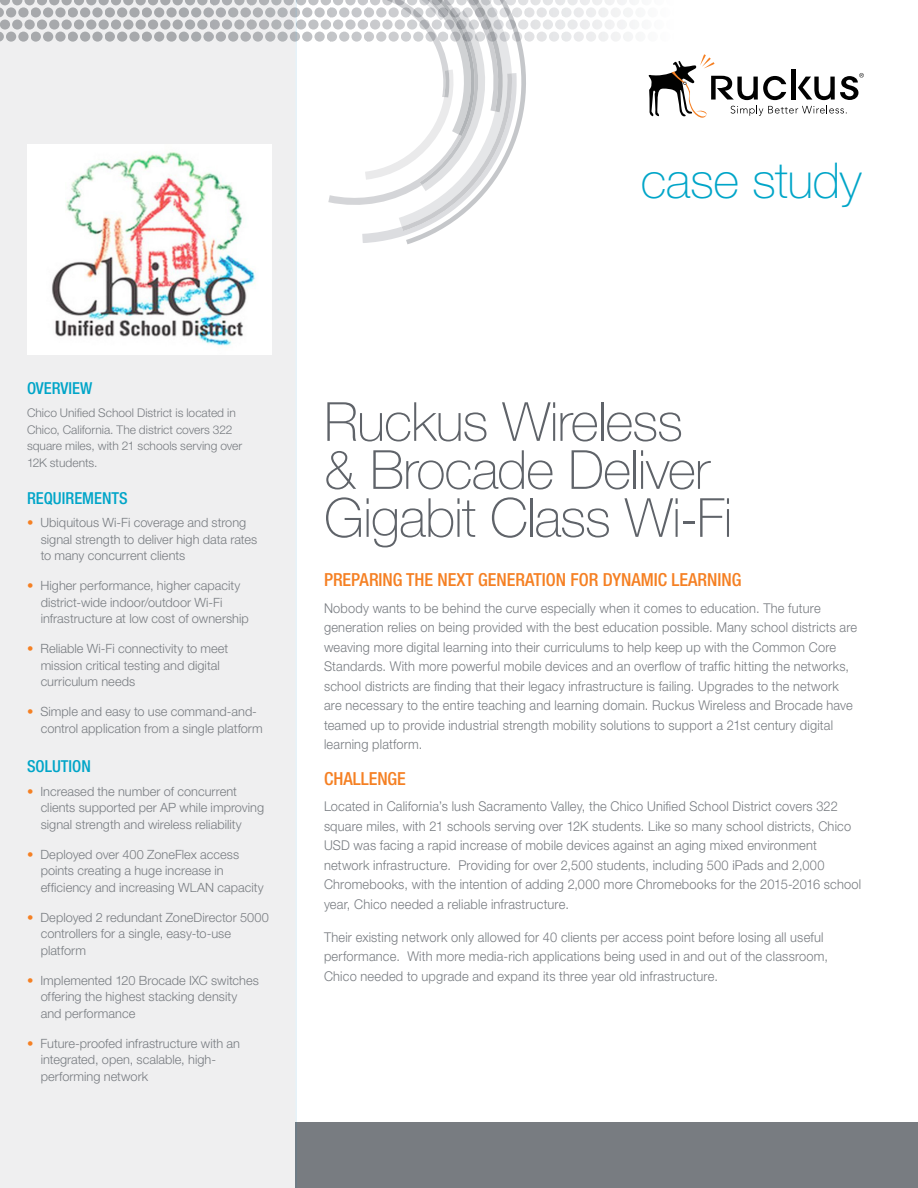
<style>
.page{position:relative;width:918px;height:1188px;background:#fff}
.page>*{position:absolute;margin:0;border:0;box-sizing:border-box;transform-origin:0 0}
.CSAF_Body_Text{font:100 54px/48px "Helvetica Neue LT Std";letter-spacing:-.02em;color:#5f6369}
.t1{font:100 49.5px "Helvetica Neue LT Std";letter-spacing:-.01em;color:#00a5c8}
.CSAF_Subheads_All_Ca{font:500 condensed 18px "Helvetica Neue LT Std";color:#f58023}
.CSAF_SubheadsBlue_11{font:500 condensed 16.5px "Helvetica Neue LT Std";color:#00a5c8}
.CSAF_Body_Text-2{font:300 13.5px/19.5px "Helvetica Neue LT Std";letter-spacing:.015em;color:#787c81;scale:.95 1}
.CSAF_Body_Text_Inden{font:300 12.75px/16.5px "Helvetica Neue LT Std";letter-spacing:.005em;color:#787c81}
.CSAF_Benefits{font:300 12px/16.5px "Helvetica Neue LT Std";color:#787c81}
.s1{color:#f58023}
</style>
<div class="page">
<svg style="left:297px;top:0;width:567px;height:243px"></svg>
<div style="left:685px;top:32px;width:10px;height:10px;background:#fff;border-radius:5px"></div>
<div style="left:697px;top:32px;width:10px;height:10px;background:#fff;border-radius:5px"></div>
<div style="left:715px;top:0;width:11px;height:5px;background:#fff"></div>
<div style="left:728px;top:0;width:10px;height:5px;background:#fff"></div>
<div style="left:740px;top:0;width:10px;height:5px;background:#fff"></div>
<div style="left:753px;top:0;width:10px;height:5px;background:#fff"></div>
<div style="left:765px;top:0;width:10px;height:5px;background:#fff"></div>
<div style="left:777px;top:0;width:10px;height:5px;background:#fff"></div>
<div style="left:790px;top:0;width:10px;height:5px;background:#fff"></div>
<div style="left:802px;top:0;width:10px;height:5px;background:#fff"></div>
<div style="left:814px;top:0;width:10px;height:5px;background:#fff"></div>
<div style="left:827px;top:0;width:10px;height:5px;background:#fff"></div>
<div style="left:839px;top:0;width:10px;height:5px;background:#fff"></div>
<div style="left:851px;top:0;width:11px;height:5px;background:#fff"></div>
<div style="left:709px;top:7px;width:11px;height:11px;background:#fff;border-radius:5px"></div>
<div style="left:722px;top:7px;width:10px;height:11px;background:#fff;border-radius:5px"></div>
<div style="left:734px;top:7px;width:10px;height:11px;background:#fff;border-radius:5px"></div>
<div style="left:746px;top:7px;width:11px;height:11px;background:#fff;border-radius:5px"></div>
<div style="left:759px;top:7px;width:10px;height:11px;background:#fff;border-radius:5px"></div>
<div style="left:771px;top:7px;width:10px;height:11px;background:#fff;border-radius:5px"></div>
<div style="left:783px;top:7px;width:11px;height:11px;background:#fff;border-radius:5px"></div>
<div style="left:796px;top:7px;width:10px;height:11px;background:#fff;border-radius:5px"></div>
<div style="left:808px;top:7px;width:10px;height:11px;background:#fff;border-radius:5px"></div>
<div style="left:820px;top:7px;width:11px;height:11px;background:#fff;border-radius:5px"></div>
<div style="left:833px;top:7px;width:10px;height:11px;background:#fff;border-radius:5px"></div>
<div style="left:845px;top:7px;width:10px;height:11px;background:#fff;border-radius:5px"></div>
<div style="left:857px;top:7px;width:11px;height:11px;background:#fff;border-radius:5px"></div>
<div style="left:715px;top:20px;width:11px;height:10px;background:#fff;border-radius:5px"></div>
<div style="left:728px;top:20px;width:10px;height:10px;background:#fff;border-radius:5px"></div>
<div style="left:740px;top:20px;width:10px;height:10px;background:#fff;border-radius:5px"></div>
<div style="left:753px;top:20px;width:10px;height:10px;background:#fff;border-radius:5px"></div>
<div style="left:765px;top:20px;width:10px;height:10px;background:#fff;border-radius:5px"></div>
<div style="left:777px;top:20px;width:10px;height:10px;background:#fff;border-radius:5px"></div>
<div style="left:790px;top:20px;width:10px;height:10px;background:#fff;border-radius:5px"></div>
<div style="left:802px;top:20px;width:10px;height:10px;background:#fff;border-radius:5px"></div>
<div style="left:814px;top:20px;width:10px;height:10px;background:#fff;border-radius:5px"></div>
<div style="left:827px;top:20px;width:10px;height:10px;background:#fff;border-radius:5px"></div>
<div style="left:839px;top:20px;width:10px;height:10px;background:#fff;border-radius:5px"></div>
<div style="left:851px;top:20px;width:11px;height:10px;background:#fff;border-radius:5px"></div>
<div style="left:709px;top:32px;width:11px;height:10px;background:#fff;border-radius:5px"></div>
<div style="left:722px;top:32px;width:10px;height:10px;background:#fff;border-radius:5px"></div>
<div style="left:734px;top:32px;width:10px;height:10px;background:#fff;border-radius:5px"></div>
<div style="left:746px;top:32px;width:11px;height:10px;background:#fff;border-radius:5px"></div>
<div style="left:759px;top:32px;width:10px;height:10px;background:#fff;border-radius:5px"></div>
<div style="left:771px;top:32px;width:10px;height:10px;background:#fff;border-radius:5px"></div>
<div style="left:783px;top:32px;width:11px;height:10px;background:#fff;border-radius:5px"></div>
<div style="left:796px;top:32px;width:10px;height:10px;background:#fff;border-radius:5px"></div>
<div style="left:808px;top:32px;width:10px;height:10px;background:#fff;border-radius:5px"></div>
<div style="left:820px;top:32px;width:11px;height:10px;background:#fff;border-radius:5px"></div>
<div style="left:833px;top:32px;width:10px;height:10px;background:#fff;border-radius:5px"></div>
<div style="left:845px;top:32px;width:10px;height:10px;background:#fff;border-radius:5px"></div>
<div style="left:857px;top:32px;width:11px;height:10px;background:#fff;border-radius:5px"></div>
<div style="left:296px;top:1122px;width:622px;height:66px;background:#787c81"></div>
<div style="left:0;top:0;width:297px;height:1188px;background:#efeff0"></div>
<img style="left:27px;top:144px;width:244px;height:210px">
<h2 class="t1" style="left:641px;top:153px;width:223px">case study</h2>
<p class="CSAF_SubheadsBlue_11" style="left:27px;top:378px;width:67px">OVERVIEW</p>
<p class="CSAF_Benefits" style="left:27px;top:405px;width:217px">Chico Unified School District is located in Chico, California. The district covers 322 square miles, with 21 schools serving over 12K students.</p>
<p class="CSAF_SubheadsBlue_11" style="left:27px;top:488px;width:102px">REQUIREMENTS</p>
<p class="CSAF_Body_Text_Inden" style="left:41px;top:514px;width:218px;text-indent:-14px"><span class="s1">•</span> Ubiquitous Wi-Fi coverage and strong signal strength to deliver high data rates to many concurrent clients</p>
<p class="CSAF_Body_Text_Inden" style="left:41px;top:577px;width:210px;text-indent:-14px"><span class="s1">•</span> Higher performance, higher capacity district-wide indoor/outdoor Wi-Fi infrastructure at low cost of ownership</p>
<p class="CSAF_Body_Text_Inden" style="left:41px;top:640px;width:189px;text-indent:-14px"><span class="s1">•</span> Reliable Wi-Fi connectivity to meet mission critical testing and digital curriculum needs</p>
<p class="CSAF_Body_Text_Inden" style="left:41px;top:703px;width:224px;text-indent:-14px"><span class="s1">•</span> Simple and easy to use command-and&shy;control application from a single platform</p>
<p class="CSAF_SubheadsBlue_11" style="left:27px;top:757px;width:65px">SOLUTION</p>
<p class="CSAF_Body_Text_Inden" style="left:41px;top:783px;width:225px;text-indent:-14px"><span class="s1">•</span> Increased the number of concurrent clients supported per AP while improving signal strength and wireless reliability</p>
<p class="CSAF_Body_Text_Inden" style="left:41px;top:846px;width:225px;text-indent:-14px"><span class="s1">•</span> Deployed over 400 ZoneFlex access points creating a huge increase in efficiency and increasing WLAN capacity</p>
<p class="CSAF_Body_Text_Inden" style="left:41px;top:909px;width:230px;text-indent:-14px"><span class="s1">•</span> Deployed 2 redundant ZoneDirector 5000 controllers for a single, easy-to-use platform</p>
<p class="CSAF_Body_Text_Inden" style="left:41px;top:972px;width:220px;text-indent:-14px"><span class="s1">•</span> Implemented 120 Brocade IXC switches offering the highest stacking density and performance</p>
<p class="CSAF_Body_Text_Inden" style="left:41px;top:1035px;width:201px;text-indent:-14px"><span class="s1">•</span> Future-proofed infrastructure with an integrated, open, scalable, high&shy;performing network</p>
<p class="CSAF_Body_Text" style="left:324px;top:398px;width:410px">Ruckus Wireless<br>&amp; Brocade Deliver<br>Gigabit Class Wi-Fi</p>
<p class="CSAF_Subheads_All_Ca" style="left:324px;top:569px;width:419px">PREPARING THE NEXT GENERATION FOR DYNAMIC LEARNING</p>
<p class="CSAF_Body_Text-2" style="left:324px;top:598px;width:563px">Nobody wants to be behind the curve especially when it comes to education. The future generation relies on being provided with the best education possible. Many school districts are weaving more digital learning into their curriculums to help keep up with the Common Core Standards. With more powerful mobile devices and an overflow of traffic hitting the networks, school districts are finding that their legacy infrastructure is failing. Upgrades to the network are necessary to the entire teaching and learning domain. Ruckus Wireless and Brocade have teamed up to provide industrial strength mobility solutions to support a 21st century digital learning platform.</p>
<p class="CSAF_Subheads_All_Ca" style="left:324px;top:768px;width:83px">CHALLENGE</p>
<p class="CSAF_Body_Text-2" style="left:324px;top:797px;width:567px">Located in California’s lush Sacramento Valley, the Chico Unified School District covers 322 square miles, with 21 schools serving over 12K students. Like so many school districts, Chico USD was facing a rapid increase of mobile devices against an aging mixed environment network infrastructure. Providing for over 2,500 students, including 500 iPads and 2,000<br>Chromebooks, with the intention of adding 2,000 more Chromebooks for the 2015-2016 school year, Chico needed a reliable infrastructure.</p>
<p class="CSAF_Body_Text-2" style="left:324px;top:927px;width:532px">Their existing network only allowed for 40 clients per access point before losing all useful performance. With more media-rich applications being used in and out of the classroom,<br>Chico needed to upgrade and expand its three year old infrastructure.</p>
</div>
